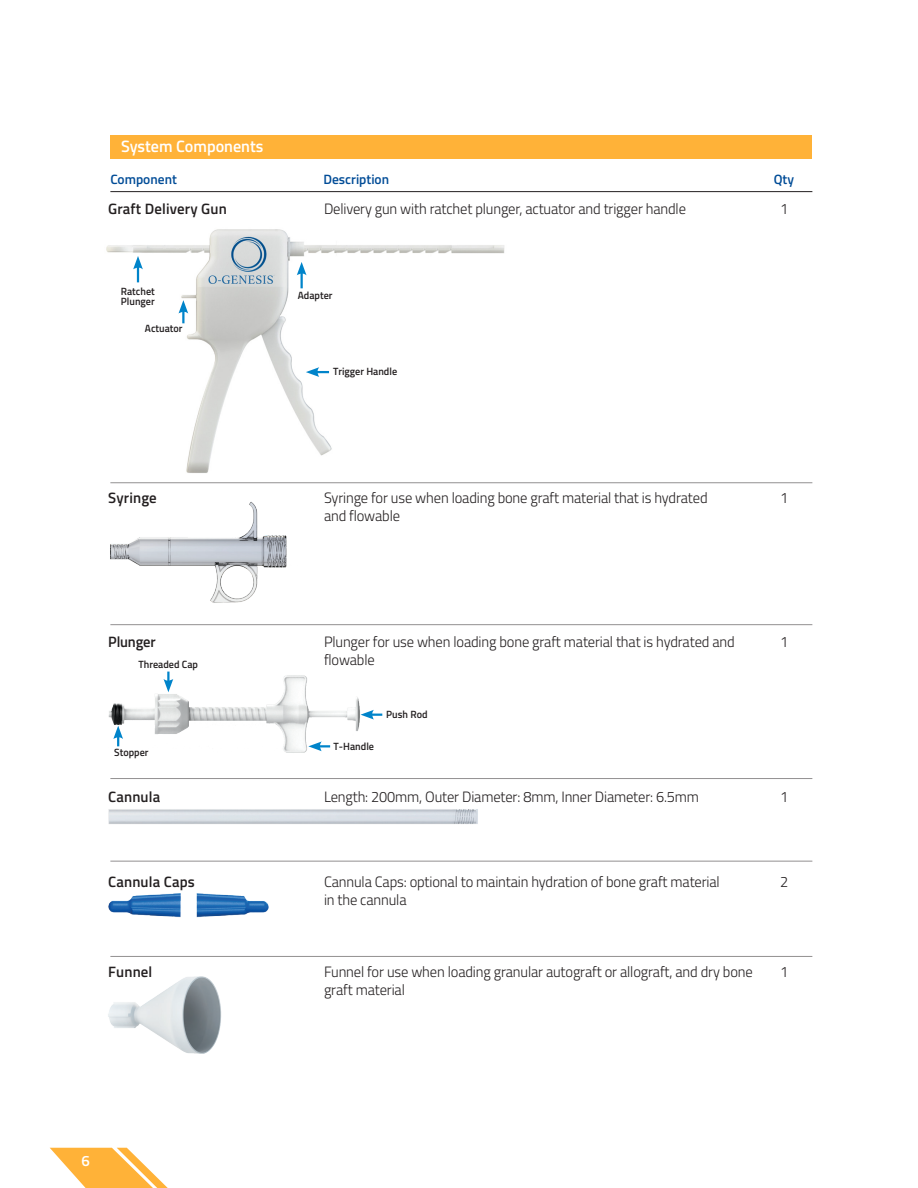
<style>
.page{position:relative;width:918px;height:1188px;background:#fff}
.page>*{position:absolute;margin:0;border:0;box-sizing:border-box;transform-origin:0 0}
.t1{font:600 16.5px "Titillium";color:#fff}
.t2{font:300 15px/18px "Titillium";letter-spacing:-.01em;color:#231f20}
.t3{font:600 15px "Titillium";letter-spacing:.01em;color:#231f20}
.t4{font:600 15px "Titillium";letter-spacing:-.01em;color:#231f20}
.t5{font:600 15px "Titillium";color:#fff}
.t6{font:600 13.5px "Titillium";color:#004c97}
.t7{font:600 10.5px/10.5px "Titillium";color:#231f20}
</style>
<div class="page">
<img style="left:110px;top:501px;width:177px;height:102px">
<img style="left:108px;top:809px;width:370px;height:15px">
<img style="left:108px;top:893px;width:161px;height:25px">
<img style="left:108px;top:976px;width:113px;height:78px">
<img style="left:106px;top:229px;width:415px;height:255px">
<hr style="left:182px;top:309px;width:3px;height:14px;background:#0084ca">
<svg style="left:178px;top:300px;width:10px;height:14px"></svg>
<svg style="left:297px;top:262px;width:10px;height:26px"></svg>
<svg style="left:306px;top:367px;width:23px;height:10px"></svg>
<svg style="left:133px;top:256px;width:10px;height:26px"></svg>
<svg style="left:364px;top:710px;width:18px;height:10px"></svg>
<img style="left:108px;top:671px;width:256px;height:82px">
<svg style="left:308px;top:741px;width:22px;height:10px"></svg>
<svg style="left:50px;top:1148px;width:118px;height:40px"></svg>
<hr style="left:110px;top:482px;width:702px;height:1px;background:#231f20">
<hr style="left:110px;top:624px;width:702px;height:1px;background:#231f20">
<hr style="left:110px;top:778px;width:702px;height:1px;background:#231f20">
<hr style="left:110px;top:861px;width:702px;height:1px;background:#231f20">
<hr style="left:110px;top:956px;width:702px;height:1px;background:#231f20">
<hr style="left:110px;top:191px;width:702px;height:1px;background:#231f20">
<div style="left:110px;top:135px;width:702px;height:24px;background:#ffb238"></div>
<p class="t1" style="left:121px;top:134px;width:144px">System Components</p>
<p class="t6" style="left:110px;top:169px;width:68px">Component</p>
<p class="t6" style="left:323px;top:169px;width:67px">Description</p>
<p class="t6" style="left:774px;top:169px;width:22px">Qty</p>
<p class="t3" style="left:108px;top:197px;width:120px">Graft Delivery Gun</p>
<p class="t2" style="left:324px;top:199px;width:364px">Delivery gun with ratchet plunger, actuator and trigger handle</p>
<p class="t2" style="left:780px;top:199px;width:10px">1</p>
<p class="t7" style="left:121px;top:285px;width:35px">Ratchet<br>Plunger</p>
<p class="t7" style="left:145px;top:322px;width:39px">Actuator</p>
<p class="t7" style="left:298px;top:290px;width:36px">Adapter</p>
<p class="t7" style="left:333px;top:366px;width:66px">Trigger Handle</p>
<p class="t3" style="left:108px;top:486px;width:50px">Syringe</p>
<p class="t2" style="left:324px;top:488px;width:385px">Syringe for use when loading bone graft material that is hydrated and flowable</p>
<p class="t2" style="left:780px;top:488px;width:10px">1</p>
<p class="t4" style="left:108px;top:630px;width:49px">Plunger</p>
<p class="t2" style="left:324px;top:632px;width:412px">Plunger for use when loading bone graft material that is hydrated and flowable</p>
<p class="t2" style="left:780px;top:632px;width:10px">1</p>
<p class="t7" style="left:138px;top:659px;width:61px">Threaded Cap</p>
<p class="t7" style="left:114px;top:747px;width:36px">Stopper</p>
<p class="t7" style="left:334px;top:741px;width:42px">T-Handle</p>
<p class="t7" style="left:386px;top:709px;width:43px">Push Rod</p>
<p class="t3" style="left:108px;top:785px;width:54px">Cannula</p>
<p class="t2" style="left:324px;top:787px;width:377px">Length: 200mm, Outer Diameter: 8mm, Inner Diameter: 6.5mm</p>
<p class="t2" style="left:780px;top:787px;width:10px">1</p>
<p class="t3" style="left:108px;top:871px;width:88px">Cannula Caps</p>
<p class="t2" style="left:324px;top:873px;width:397px">Cannula Caps: optional to maintain hydration of bone graft material in the cannula</p>
<p class="t2" style="left:780px;top:873px;width:10px">2</p>
<p class="t3" style="left:108px;top:961px;width:46px">Funnel</p>
<p class="t2" style="left:324px;top:962px;width:430px">Funnel for use when loading granular autograft or allograft, and dry bone graft material</p>
<p class="t2" style="left:780px;top:962px;width:10px">1</p>
<p class="t5" style="left:82px;top:1149px;width:10px">6</p>
</div>
